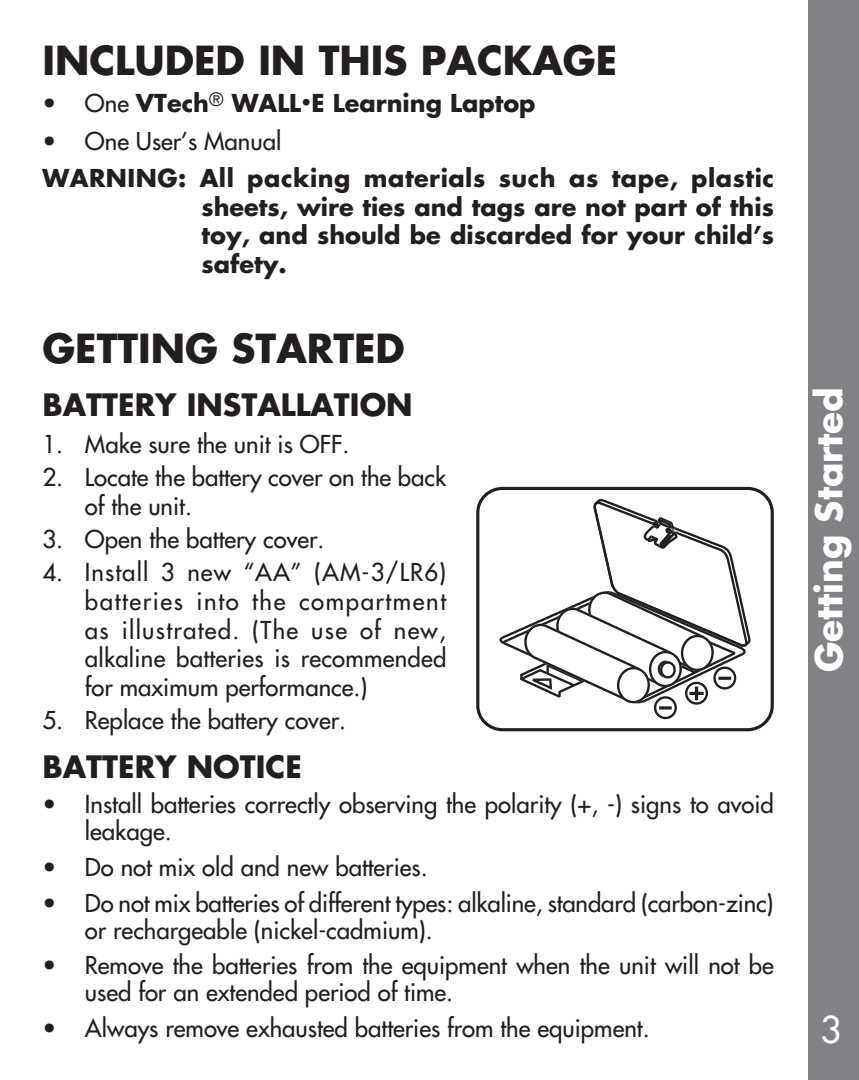
<style>
.page{position:relative;width:859px;height:1080px;background:#fff}
.page>*{position:absolute;margin:0;border:0;box-sizing:border-box;transform-origin:0 0}
.t1{font:700 39px "Futura";color:#231f20}
.t2{font:700 36px "Futura";color:#fff}
.t3{font:500 36px "Futura";color:#fff}
.t4{font:700 30px "Futura";color:#231f20}
.t5{font:500 24px/28.8px "Futura";color:#231f20}
.t6{font:700 24px/28.8px "Futura";color:#231f20;text-align:justify}
.s1{font-weight:500}
.s2{font-weight:500;font-size:18px}
</style>
<div class="page">
<div style="left:809px;top:0;width:50px;height:1080px;background:#808285"></div>
<svg style="left:659px;top:708px;width:13px;height:2px"></svg>
<div style="left:654px;top:696px;width:23px;height:23px;border:2px solid #231f20;border-radius:50%"></div>
<svg style="left:499px;top:499px;width:252px;height:209px"></svg>
<div style="left:713px;top:667px;width:23px;height:23px;border:2px solid #231f20;border-radius:50%"></div>
<div style="left:476px;top:487px;width:298px;height:244px;border:3px solid #231f20;border-radius:24px"></div>
<h1 class="t1" style="left:42px;top:34px;width:576px">INCLUDED IN THIS PACKAGE</h1>
<p class="t6" style="left:42px;top:88px;width:495px"><span class="s1">• One</span> VTech<sup>®</sup> WALL<span class="s2">•</span>E Learning Laptop</p>
<p class="t5" style="left:42px;top:126px;width:241px">• One User’s Manual</p>
<p class="t6" style="left:201px;top:163px;width:574px;text-indent:-159px">WARNING: All packing materials such as tape, plastic sheets, wire ties and tags are not part of this toy, and should be discarded for your child’s safety.</p>
<h1 class="t1" style="left:42px;top:322px;width:364px">GETTING STARTED</h1>
<p class="t4" style="left:42px;top:385px;width:372px">BATTERY INSTALLATION</p>
<p class="t5" style="left:42px;top:430px;width:308px">1. Make sure the unit is OFF.</p>
<p class="t5" style="left:85px;top:463px;width:363px;text-indent:-42px">2. Locate the battery cover on the back of the unit.</p>
<p class="t5" style="left:42px;top:525px;width:284px">3. Open the battery cover.</p>
<p class="t5" style="left:85px;top:558px;width:363px;text-align:justify;text-indent:-42px">4. Install 3 new “AA” (AM-3/LR6) batteries into the compartment as illustrated. (The use of new, alkaline batteries is recommended for maximum performance.)</p>
<p class="t5" style="left:42px;top:706px;width:305px">5. Replace the battery cover.</p>
<p class="t4" style="left:42px;top:747px;width:261px">BATTERY NOTICE</p>
<p class="t5" style="left:85px;top:791px;width:690px;line-height:27px;text-indent:-42px">• Install batteries correctly observing the polarity (+, -) signs to avoid leakage.</p>
<p class="t5" style="left:42px;top:853px;width:387px">• Do not mix old and new batteries.</p>
<p class="t5" style="left:85px;top:889px;width:690px;line-height:27px;text-indent:-42px">• Do not mix batteries of different types: alkaline, standard (carbon-zinc) or rechargeable (nickel-cadmium).</p>
<p class="t5" style="left:85px;top:952px;width:691px;line-height:27px;text-indent:-42px">• Remove the batteries from the equipment when the unit will not be used for an extended period of time.</p>
<p class="t5" style="left:42px;top:1013px;width:609px">• Always remove exhausted batteries from the equipment.</p>
<h2 class="t2" style="left:805px;top:672px;width:287px;rotate:-90deg">Getting Started</h2>
<h2 class="t3" style="left:820px;top:1007px;width:22px">3</h2>
</div>
